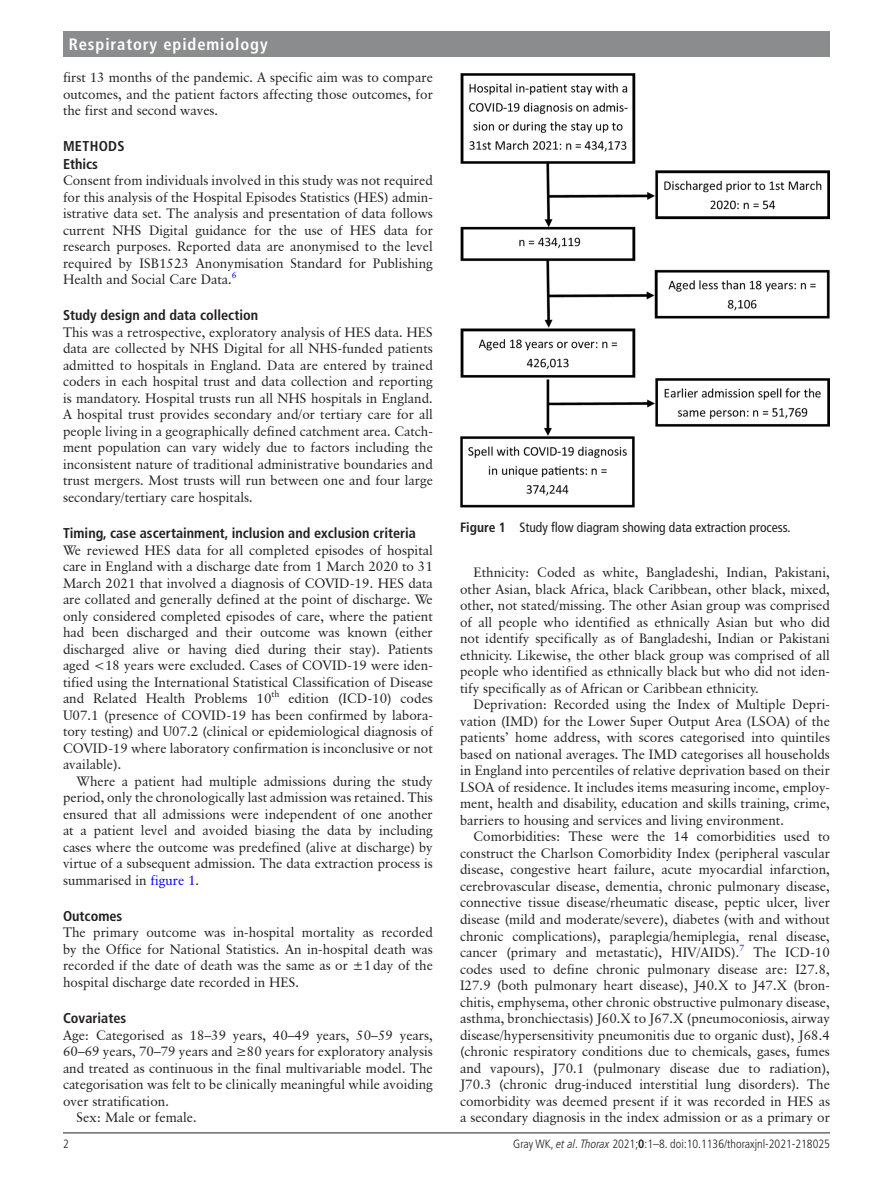
<style>
.page{position:relative;width:893px;height:1191px;background:#fff}
.page>*{position:absolute;margin:0;border:0;box-sizing:border-box;transform-origin:0 0}
.t1{font:700 condensed 16.5px "Frutiger LT Pro";letter-spacing:.055em;color:#fff}
.t2{font:700 condensed 14.25px "Frutiger LT Pro";color:#231f20}
.t3{font:700 condensed 14.25px/17.2px "Frutiger LT Pro";letter-spacing:.025em;color:#231f20}
.t4{font:13.5px/16.5px "Classical Garamond BT";color:#231f20;text-align:justify}
.t5{font:condensed 13.5px "Frutiger LT Pro";color:#231f20}
.t6{font:300 condensed 12px "Frutiger LT Pro";color:#231f20}
.s1{color:#00f}
.s2{font-weight:700}
.s3{font-style:italic}
</style>
<div class="page">
<div style="left:63px;top:31px;width:767px;height:25px;background:#8a8c8e"></div>
<img style="left:460px;top:73px;width:370px;height:434px">
<hr style="left:63px;top:1132px;width:767px;height:1px;background:#231f20">
<p class="t1" style="left:69px;top:34px;width:200px">Respiratory epidemiology</p>
<p class="t4" style="left:63px;top:69px;width:371px">first 13 months of the pandemic. A specific aim was to compare outcomes, and the patient factors affecting those outcomes, for the first and second waves.</p>
<p class="t3" style="left:63px;top:138px;width:63px">METHODS<br>Ethics</p>
<p class="t4" style="left:63px;top:172px;width:371px">Consent from individuals involved in this study was not required for this analysis of the Hospital Episodes Statistics (HES) admin&shy;istrative data set. The analysis and presentation of data follows current NHS Digital guidance for the use of HES data for research purposes. Reported data are anonymised to the level required by ISB1523 Anonymisation Standard for Publishing Health and Social Care Data.<sup>6</sup></p>
<p class="t2" style="left:63px;top:307px;width:197px">Study design and data collection</p>
<p class="t4" style="left:63px;top:324px;width:371px">This was a retrospective, exploratory analysis of HES data. HES data are collected by NHS Digital for all NHS-funded patients admitted to hospitals in England. Data are entered by trained coders in each hospital trust and data collection and reporting is mandatory. Hospital trusts run all NHS hospitals in England.<br>A hospital trust provides secondary and/or tertiary care for all people living in a geographically defined catchment area. Catch&shy;ment population can vary widely due to factors including the inconsistent nature of traditional administrative boundaries and trust mergers. Most trusts will run between one and four large secondary/tertiary care hospitals.</p>
<p class="t2" style="left:63px;top:525px;width:355px">Timing, case ascertainment, inclusion and exclusion criteria</p>
<p class="t4" style="left:63px;top:541px;width:371px">We reviewed HES data for all completed episodes of hospital care in England with a discharge date from 1 March 2020 to 31<br>March 2021 that involved a diagnosis of COVID-19. HES data are collated and generally defined at the point of discharge. We only considered completed episodes of care, where the patient had been discharged and their outcome was known (either discharged alive or having died during their stay). Patients aged &lt;18 years were excluded. Cases of COVID-19 were iden&shy;tified using the International Statistical Classification of Disease and Related Health Problems 10<sup>th</sup></p>
<p class="t4" style="left:63px;top:690px;width:371px;text-indent:225px">edition (ICD-10) codes U07.1 (presence of COVID-19 has been confirmed by labora&shy;tory testing) and U07.2 (clinical or epidemiological diagnosis of COVID-19 where laboratory confirmation is inconclusive or not available).</p>
<p class="t4" style="left:63px;top:772px;width:371px;text-indent:14px">Where a patient had multiple admissions during the study period, only the chronologically last admission was retained. This ensured that all admissions were independent of one another at a patient level and avoided biasing the data by including cases where the outcome was predefined (alive at discharge) by virtue of a subsequent admission. The data extraction process is summarised in <span class="s1">figure 1</span>.</p>
<p class="t2" style="left:63px;top:907px;width:61px">Outcomes</p>
<p class="t4" style="left:63px;top:924px;width:371px">The primary outcome was in-hospital mortality as recorded by the Office for National Statistics. An in-hospital death was recorded if the date of death was the same as or ±1day of the hospital discharge date recorded in HES.</p>
<p class="t2" style="left:63px;top:1009px;width:65px">Covariates</p>
<p class="t4" style="left:63px;top:1026px;width:371px">Age: Categorised as 18–39 years, 40–49 years, 50–59 years,</p>
<p class="t4" style="left:63px;top:1043px;width:371px">60–69 years, 70–79 years and ≥80 years for exploratory analysis</p>
<p class="t4" style="left:63px;top:1059px;width:371px">and treated as continuous in the final multivariable model. The</p>
<p class="t4" style="left:63px;top:1076px;width:371px">categorisation was felt to be clinically meaningful while avoiding</p>
<p class="t4" style="left:63px;top:1092px;width:108px">over stratification.</p>
<p class="t4" style="left:76px;top:1109px;width:122px">Sex: Male or female.</p>
<p class="t5" style="left:460px;top:519px;width:332px"><span class="s2">Figure 1</span> Study flow diagram showing data extraction process.</p>
<p class="t4" style="left:460px;top:564px;width:371px;text-indent:14px">Ethnicity: Coded as white, Bangladeshi, Indian, Pakistani, other Asian, black Africa, black Caribbean, other black, mixed, other, not stated/missing. The other Asian group was comprised of all people who identified as ethnically Asian but who did not identify specifically as of Bangladeshi, Indian or Pakistani ethnicity. Likewise, the other black group was comprised of all people who identified as ethnically black but who did not iden&shy;tify specifically as of African or Caribbean ethnicity.</p>
<p class="t4" style="left:460px;top:696px;width:371px;text-indent:14px">Deprivation: Recorded using the Index of Multiple Depri&shy;vation (IMD) for the Lower Super Output Area (LSOA) of the patients’ home address, with scores categorised into quintiles based on national averages. The IMD categorises all households in England into percentiles of relative deprivation based on their LSOA of residence. It includes items measuring income, employ&shy;ment, health and disability, education and skills training, crime, barriers to housing and services and living environment.</p>
<p class="t4" style="left:460px;top:828px;width:371px;text-indent:14px">Comorbidities: These were the 14 comorbidities used to construct the Charlson Comorbidity Index (peripheral vascular disease, congestive heart failure, acute myocardial infarction, cerebrovascular disease, dementia, chronic pulmonary disease, connective tissue disease/rheumatic disease, peptic ulcer, liver disease (mild and moderate/severe), diabetes (with and without chronic complications), paraplegia/hemiplegia, renal disease, cancer (primary and metastatic), HIV/AIDS).<sup>7</sup></p>
<p class="t4" style="left:460px;top:944px;width:371px;text-indent:293px">The ICD-10 codes used to define chronic pulmonary disease are: I27.8, I27.9 (both pulmonary heart disease), J40.X to J47.X (bron&shy;chitis, emphysema, other chronic obstructive pulmonary disease, asthma, bronchiectasis) J60.X to J67.X (pneumoconiosis, airway disease/hypersensitivity pneumonitis due to organic dust), J68.4 (chronic respiratory conditions due to chemicals, gases, fumes and vapours), J70.1 (pulmonary disease due to radiation), J70.3 (chronic drug-induced interstitial lung disorders). The comorbidity was deemed present if it was recorded in HES as a secondary diagnosis in the index admission or as a primary or</p>
<p class="t6" style="left:63px;top:1136px;width:7px">2</p>
<p class="t6" style="left:513px;top:1136px;width:318px">Gray WK, <span class="s3">et al</span>. <span class="s3">Thorax</span> 2021;<span class="s2">0</span>:1–8. doi:10.1136/thoraxjnl-2021-218025</p>
</div>
